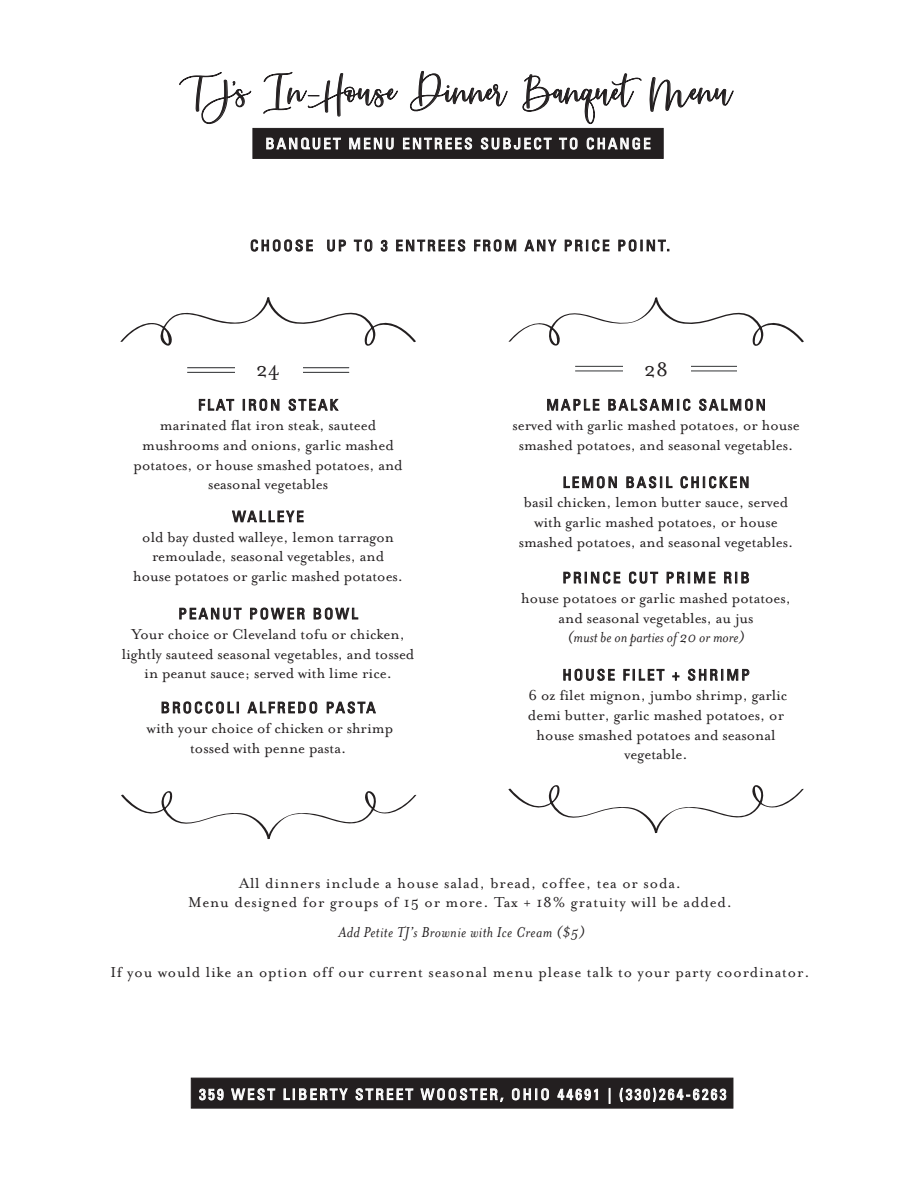
<style>
.page{position:relative;width:919px;height:1188px;background:#fff}
.page>*{position:absolute;margin:0;border:0;box-sizing:border-box;transform-origin:0 0}
.t1{font:42px "Julietta";color:#231f20}
.t2{font:22.5px "Mrs Eaves Roman";color:#231f20}
.t3{font:16.5px/19.8px "Mrs Eaves Roman";color:#231f20;text-align:center}
.t4{font:16.5px/19.8px "Mrs Eaves Roman";letter-spacing:.05em;color:#231f20;text-align:center}
.t5{font:italic 16.5px "Mrs Eaves";letter-spacing:.025em;color:#231f20}
.t6{font:italic 16.5px "Mrs Eaves";color:#231f20}
.t7{font:condensed 15px "Univers";letter-spacing:.15em;color:#231f20}
.t8{font:condensed 15px "Univers";letter-spacing:.15em;color:#fff}
</style>
<div class="page">
<hr style="left:187px;top:367px;width:162px;height:1px;background:#323436">
<hr style="left:187px;top:372px;width:162px;height:1px;background:#323436">
<div style="left:235px;top:350px;width:67px;height:36px;background:#fff"></div>
<div style="left:252px;top:128px;width:411px;height:31px;background:#231f20"></div>
<div style="left:191px;top:1078px;width:541px;height:30px;background:#231f20"></div>
<svg style="left:179px;top:72px;width:72px;height:52px"></svg>
<svg style="left:263px;top:72px;width:134px;height:44px"></svg>
<svg style="left:410px;top:71px;width:97px;height:41px"></svg>
<svg style="left:522px;top:73px;width:119px;height:51px"></svg>
<svg style="left:649px;top:77px;width:84px;height:35px"></svg>
<svg style="left:266px;top:137px;width:74px;height:13px"></svg>
<svg style="left:349px;top:137px;width:44px;height:13px"></svg>
<svg style="left:403px;top:138px;width:69px;height:12px"></svg>
<svg style="left:480px;top:138px;width:71px;height:12px"></svg>
<svg style="left:559px;top:138px;width:18px;height:12px"></svg>
<svg style="left:586px;top:137px;width:64px;height:13px"></svg>
<svg style="left:199px;top:1089px;width:24px;height:11px"></svg>
<svg style="left:231px;top:1088px;width:44px;height:13px"></svg>
<svg style="left:283px;top:1088px;width:64px;height:12px"></svg>
<svg style="left:355px;top:1088px;width:58px;height:12px"></svg>
<svg style="left:420px;top:1088px;width:83px;height:14px"></svg>
<svg style="left:511px;top:1088px;width:37px;height:12px"></svg>
<svg style="left:557px;top:1089px;width:40px;height:11px"></svg>
<svg style="left:608px;top:1088px;width:2px;height:16px"></svg>
<svg style="left:619px;top:1088px;width:106px;height:14px"></svg>
<svg style="left:199px;top:398px;width:35px;height:13px"></svg>
<svg style="left:243px;top:399px;width:36px;height:12px"></svg>
<svg style="left:288px;top:398px;width:50px;height:13px"></svg>
<svg style="left:232px;top:510px;width:71px;height:13px"></svg>
<svg style="left:179px;top:607px;width:62px;height:13px"></svg>
<svg style="left:250px;top:607px;width:54px;height:13px"></svg>
<svg style="left:313px;top:607px;width:45px;height:13px"></svg>
<svg style="left:162px;top:701px;width:76px;height:13px"></svg>
<svg style="left:247px;top:701px;width:70px;height:13px"></svg>
<svg style="left:326px;top:701px;width:49px;height:13px"></svg>
<svg style="left:508px;top:785px;width:295px;height:48px"></svg>
<svg style="left:121px;top:791px;width:295px;height:48px"></svg>
<svg style="left:120px;top:297px;width:296px;height:49px"></svg>
<hr style="left:575px;top:366px;width:161px;height:1px;background:#323436">
<hr style="left:575px;top:371px;width:161px;height:1px;background:#323436">
<div style="left:622px;top:349px;width:68px;height:35px;background:#fff"></div>
<svg style="left:547px;top:398px;width:52px;height:13px"></svg>
<svg style="left:608px;top:398px;width:82px;height:13px"></svg>
<svg style="left:699px;top:398px;width:65px;height:13px"></svg>
<svg style="left:563px;top:476px;width:53px;height:13px"></svg>
<svg style="left:626px;top:476px;width:46px;height:12px"></svg>
<svg style="left:680px;top:476px;width:68px;height:12px"></svg>
<svg style="left:563px;top:572px;width:57px;height:12px"></svg>
<svg style="left:628px;top:572px;width:29px;height:12px"></svg>
<svg style="left:666px;top:571px;width:49px;height:13px"></svg>
<svg style="left:724px;top:572px;width:24px;height:11px"></svg>
<svg style="left:563px;top:669px;width:51px;height:12px"></svg>
<svg style="left:623px;top:669px;width:41px;height:12px"></svg>
<svg style="left:672px;top:672px;width:7px;height:9px"></svg>
<svg style="left:687px;top:668px;width:61px;height:13px"></svg>
<svg style="left:508px;top:297px;width:295px;height:49px"></svg>
<svg style="left:251px;top:239px;width:62px;height:12px"></svg>
<svg style="left:327px;top:240px;width:19px;height:11px"></svg>
<svg style="left:354px;top:239px;width:18px;height:12px"></svg>
<svg style="left:381px;top:240px;width:6px;height:11px"></svg>
<svg style="left:396px;top:239px;width:69px;height:12px"></svg>
<svg style="left:474px;top:239px;width:42px;height:13px"></svg>
<svg style="left:524px;top:239px;width:32px;height:12px"></svg>
<svg style="left:564px;top:239px;width:45px;height:12px"></svg>
<svg style="left:618px;top:239px;width:50px;height:12px"></svg>
<h1 class="t1" style="left:183px;top:66px;width:550px">TJ’s In-House Dinner Banquet Menu</h1>
<p class="t8" style="left:265px;top:134px;width:386px">BANQUET MENU ENTREES SUBJECT TO CHANGE</p>
<p class="t7" style="left:250px;top:236px;width:421px">CHOOSE UP TO 3 ENTREES FROM ANY PRICE POINT.</p>
<h2 class="t2" style="left:256px;top:357px;width:25px">24</h2>
<p class="t7" style="left:198px;top:395px;width:141px">FLAT IRON STEAK</p>
<p class="t3" style="left:133px;top:415px;width:270px">marinated flat iron steak, sauteed mushrooms and onions, garlic mashed potatoes, or house smashed potatoes, and seasonal vegetables</p>
<p class="t7" style="left:232px;top:507px;width:73px">WALLEYE</p>
<p class="t3" style="left:133px;top:527px;width:271px">old bay dusted walleye, lemon tarragon remoulade, seasonal vegetables, and house potatoes or garlic mashed potatoes.</p>
<p class="t7" style="left:178px;top:604px;width:181px">PEANUT POWER BOWL</p>
<p class="t3" style="left:122px;top:624px;width:294px">Your choice or Cleveland tofu or chicken, lightly sauteed seasonal vegetables, and tossed in peanut sauce; served with lime rice.</p>
<p class="t7" style="left:161px;top:698px;width:216px">BROCCOLI ALFREDO PASTA</p>
<p class="t3" style="left:147px;top:718px;width:247px">with your choice of chicken or shrimp tossed with penne pasta.</p>
<h2 class="t2" style="left:644px;top:357px;width:25px">28</h2>
<p class="t7" style="left:546px;top:395px;width:221px">MAPLE BALSAMIC SALMON</p>
<p class="t3" style="left:512px;top:415px;width:289px">served with garlic mashed potatoes, or house smashed potatoes, and seasonal vegetables.</p>
<p class="t7" style="left:562px;top:473px;width:188px">LEMON BASIL CHICKEN</p>
<p class="t3" style="left:518px;top:493px;width:276px">basil chicken, lemon butter sauce, served with garlic mashed potatoes, or house smashed potatoes, and seasonal vegetables.</p>
<p class="t7" style="left:562px;top:568px;width:188px">PRINCE CUT PRIME RIB</p>
<p class="t3" style="left:521px;top:588px;width:271px">house potatoes or garlic mashed potatoes, and seasonal vegetables, au jus</p>
<p class="t6" style="left:567px;top:629px;width:178px">(must be on parties of 20 or more)</p>
<p class="t7" style="left:562px;top:665px;width:188px">HOUSE FILET + SHRIMP</p>
<p class="t3" style="left:527px;top:685px;width:261px">6 oz filet mignon, jumbo shrimp, garlic demi butter, garlic mashed potatoes, or house smashed potatoes and seasonal vegetable.</p>
<p class="t4" style="left:188px;top:873px;width:545px">All dinners include a house salad, bread, coffee, tea or soda.<br>Menu designed for groups of 15 or more. Tax + 18% gratuity will be added.</p>
<p class="t5" style="left:338px;top:924px;width:248px">Add Petite TJ’s Brownie with Ice Cream ($5)</p>
<p class="t4" style="left:110px;top:962px;width:700px">If you would like an option off our current seasonal menu please talk to your party coordinator.</p>
<p class="t8" style="left:199px;top:1085px;width:528px">359 WEST LIBERTY STREET WOOSTER, OHIO 44691 | (330)264-6263</p>
</div>
